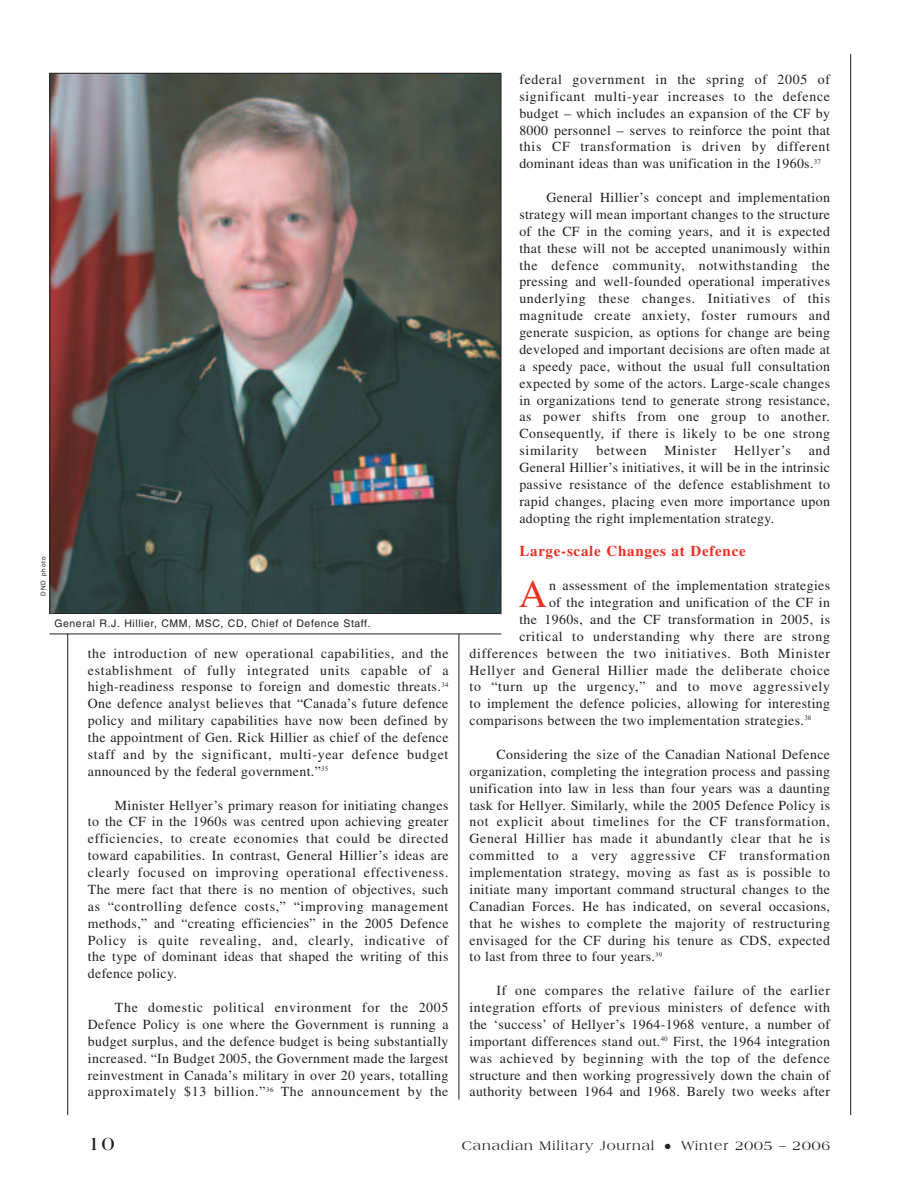
<style>
.page{position:relative;width:918px;height:1188px;background:#fff}
.page>*{position:absolute;margin:0;border:0;box-sizing:border-box;transform-origin:0 0}
.t1{font:39.3px "Times";color:#ee2e22}
.t2{font:700 19.5px "Americana";color:#231f20}
.t3{font:700 15px "Times";letter-spacing:.05em;color:#ee2e22}
.t4{font:13.8px/16.8px "Times";letter-spacing:.025em;color:#231f20;text-align:justify}
.t5{font:13.8px "Times";letter-spacing:.05em;color:#231f20}
.t6{font:13.5px "Americana";letter-spacing:.065em;color:#231f20}
.t7{font:10.5px "Helvetica";letter-spacing:.055em;color:#231f20}
.t8{font:6.3px "Helvetica";letter-spacing:.14em;color:#231f20}
</style>
<div class="page">
<hr style="left:850px;top:54px;width:1px;height:1061px;background:#231f20">
<hr style="left:67px;top:91px;width:1px;height:1024px;background:#231f20">
<hr style="left:459px;top:140px;width:1px;height:960px;background:#231f20">
<img style="left:52px;top:75px;width:447px;height:537px">
<div style="left:50px;top:614px;width:451px;height:20px;background:#fff"></div>
<hr style="left:50px;top:634px;width:451px;height:1px;background:#231f20">
<p class="t8" style="left:41px;top:596px;width:40px;rotate:-90deg">DND photo</p>
<p class="t7" style="left:54px;top:619px;width:318px">General R.J. Hillier, CMM, MSC, CD, Chief of Defence Staff.</p>
<p class="t4" style="left:88px;top:646px;width:362px">the introduction of new operational capabilities, and the establishment of fully integrated units capable of a high-readiness response to foreign and domestic threats.<sup>34<br></sup>One defence analyst believes that “Canada’s future defence policy and military capabilities have now been defined by the appointment of Gen. Rick Hillier as chief of the defence staff and by the significant, multi-year defence budget announced by the federal government.”<sup>35</sup></p>
<p class="t4" style="left:88px;top:798px;width:362px;text-indent:27px">Minister Hellyer’s primary reason for initiating changes to the CF in the 1960s was centred upon achieving greater efficiencies, to create economies that could be directed toward capabilities. In contrast, General Hillier’s ideas are clearly focused on improving operational effectiveness.<br>The mere fact that there is no mention of objectives, such as “controlling defence costs,” “improving management methods,” and “creating efficiencies” in the 2005 Defence Policy is quite revealing, and, clearly, indicative of the type of dominant ideas that shaped the writing of this defence policy.</p>
<p class="t4" style="left:88px;top:1000px;width:362px;text-indent:27px">The domestic political environment for the 2005<br>Defence Policy is one where the Government is running a budget surplus, and the defence budget is being substantially increased. “In Budget 2005, the Government made the largest reinvestment in Canada’s military in over 20 years, totalling approximately $13 billion.”<sup>36</sup> The announcement by the</p>
<p class="t4" style="left:519px;top:72px;width:312px">federal government in the spring of 2005 of significant multi-year increases to the defence budget – which includes an expansion of the CF by 8000 personnel – serves to reinforce the point that this CF transformation is driven by different dominant ideas than was unification in the 1960s.<sup>37</sup></p>
<p class="t4" style="left:519px;top:190px;width:312px;text-indent:27px">General Hillier’s concept and implementation strategy will mean important changes to the structure of the CF in the coming years, and it is expected that these will not be accepted unanimously within the defence community, notwithstanding the pressing and well-founded operational imperatives underlying these changes. Initiatives of this magnitude create anxiety, foster rumours and generate suspicion, as options for change are being developed and important decisions are often made at a speedy pace, without the usual full consultation expected by some of the actors. Large-scale changes in organizations tend to generate strong resistance, as power shifts from one group to another.<br>Consequently, if there is likely to be one strong similarity</p>
<p class="t4" style="left:519px;top:443px;width:312px;text-indent:289px">and General Hillier’s initiatives, it will be in the intrinsic passive resistance of the defence establishment to rapid changes, placing even more importance upon adopting the right implementation strategy.</p>
<p class="t3" style="left:519px;top:546px;width:228px">Large-scale Changes at Defence</p>
<h1 class="t1" style="left:519px;top:580px;width:30px">A</h1>
<p class="t4" style="left:549px;top:578px;width:282px">n assessment of the implementation strategies</p>
<p class="t5" style="left:596px;top:446px;width:52px">between</p>
<p class="t5" style="left:665px;top:446px;width:53px">Minister</p>
<p class="t5" style="left:734px;top:446px;width:58px">Hellyer’s</p>
<p class="t4" style="left:549px;top:595px;width:283px">of the integration and unification of the CF in</p>
<p class="t4" style="left:519px;top:612px;width:312px">the 1960s, and the CF transformation in 2005, is</p>
<p class="t5" style="left:519px;top:631px;width:312px">critical to understanding why there are strong</p>
<p class="t5" style="left:470px;top:648px;width:362px">differences between the two initiatives. Both Minister</p>
<p class="t5" style="left:470px;top:665px;width:362px">Hellyer and General Hillier made the deliberate choice</p>
<p class="t5" style="left:470px;top:682px;width:362px">to “turn up the urgency,” and to move aggressively</p>
<p class="t4" style="left:470px;top:697px;width:362px">to implement the defence policies, allowing for interesting</p>
<p class="t4" style="left:470px;top:713px;width:343px">comparisons between the two implementation strategies.<sup>38</sup></p>
<p class="t4" style="left:470px;top:747px;width:362px;text-indent:27px">Considering the size of the Canadian National Defence organization, completing the integration process and passing unification into law in less than four years was a daunting task for Hellyer. Similarly, while the 2005 Defence Policy is not explicit about timelines for the CF transformation, General Hillier has made it abundantly clear that he is committed to a very aggressive CF transformation implementation strategy, moving as fast as is possible to initiate many important command structural changes to the Canadian Forces. He has indicated, on several occasions, that he wishes to complete the majority of restructuring envisaged for the CF during his tenure as CDS, expected to last from three to four years.<sup>39</sup></p>
<p class="t4" style="left:470px;top:983px;width:362px;text-indent:27px">If one compares the relative failure of the earlier integration efforts of previous ministers of defence with the ‘success’ of Hellyer’s 1964-1968 venture, a number of important differences stand out.<sup>40</sup> First, the 1964 integration was achieved by beginning with the top of the defence structure and then working progressively down the chain of authority between 1964 and 1968. Barely two weeks after</p>
<h2 class="t2" style="left:88px;top:1135px;width:28px">10</h2>
<p class="t6" style="left:462px;top:1140px;width:370px">Canadian Military Journal ● Winter 2005 – 2006</p>
</div>
